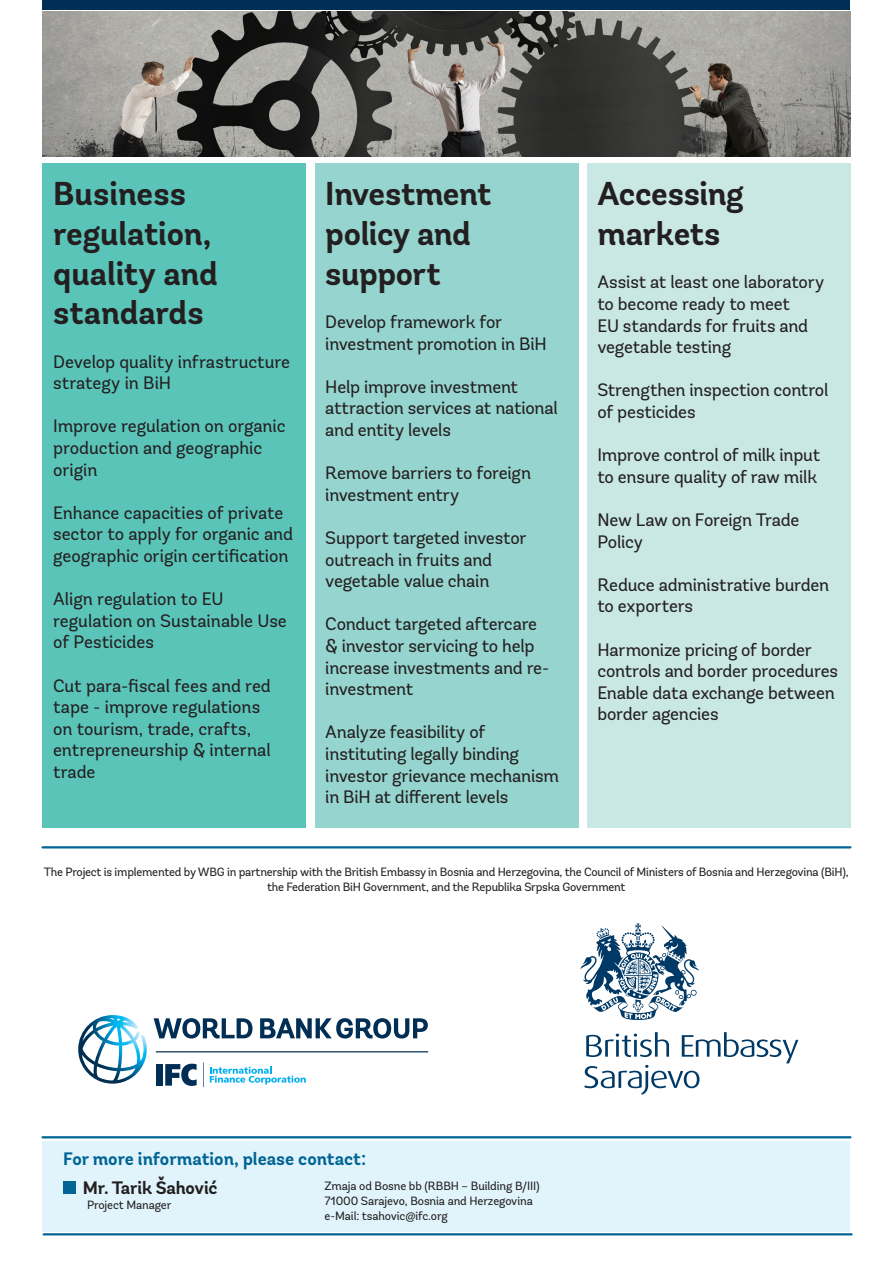
<style>
.page{position:relative;width:893px;height:1263px;background:#fff}
.page>*{position:absolute;margin:0;border:0;box-sizing:border-box;transform-origin:0 0}
.t1{font:700 33px/39.6px "Andes";letter-spacing:-.01em;color:#231f20}
.t2{font:18px/21.6px "Andes";letter-spacing:-.01em;color:#231f20}
.t3{font:700 18px "Andes";color:#006494}
.t4{font:700 18px "Andes";letter-spacing:-.01em;color:#231f20}
.t5{font:12px/15px "Andes";letter-spacing:-.02em;color:#231f20;text-align:center}
</style>
<div class="page">
<div style="left:43px;top:1141px;width:807px;height:90px;background:#e1f4fc"></div>
<hr style="left:43px;top:846px;width:807px;height:2px;background:#006494">
<hr style="left:43px;top:1136px;width:807px;height:2px;background:#006494">
<div style="left:63px;top:1181px;width:13px;height:13px;background:#006494"></div>
<svg style="left:78px;top:1015px;width:69px;height:69px"></svg>
<svg style="left:154px;top:1018px;width:274px;height:20px"></svg>
<hr style="left:156px;top:1051px;width:272px;height:1px;background:#002e54">
<div style="left:156px;top:1064px;width:7px;height:21px;background:#002e54"></div>
<svg style="left:165px;top:1064px;width:32px;height:22px"></svg>
<svg style="left:210px;top:1067px;width:96px;height:17px"></svg>
<svg style="left:203px;top:1062px;width:1px;height:25px"></svg>
<svg style="left:584px;top:1032px;width:214px;height:63px"></svg>
<svg style="left:580px;top:923px;width:119px;height:97px"></svg>
<hr style="left:44px;top:1233px;width:808px;height:2px;background:#006494">
<div style="left:43px;top:164px;width:263px;height:664px;background:#5bc4b9"></div>
<div style="left:315px;top:164px;width:263px;height:664px;background:#96d5cf"></div>
<div style="left:587px;top:164px;width:263px;height:664px;background:#c9e8e4"></div>
<img style="left:43px;top:12px;width:807px;height:144px">
<div style="left:43px;top:0;width:807px;height:10px;background:#002e54"></div>
<h1 class="t1" style="left:53px;top:175px;width:166px">Business regulation, quality and standards</h1>
<p class="t2" style="left:53px;top:351px;width:239px">Develop quality infrastructure strategy in BiH</p>
<p class="t2" style="left:53px;top:415px;width:234px">Improve regulation on organic production and geographic origin</p>
<p class="t2" style="left:53px;top:502px;width:241px">Enhance capacities of private sector to apply for organic and geographic origin certification</p>
<p class="t2" style="left:53px;top:588px;width:235px">Align regulation to EU regulation on Sustainable Use of Pesticides</p>
<p class="t2" style="left:53px;top:675px;width:219px">Cut para-fiscal fees and red tape - improve regulations on tourism, trade, crafts, entrepreneurship &amp; internal trade</p>
<h1 class="t1" style="left:325px;top:175px;width:168px">Investment policy and support</h1>
<p class="t2" style="left:325px;top:311px;width:223px">Develop framework for investment promotion in BiH</p>
<p class="t2" style="left:325px;top:376px;width:234px">Help improve investment attraction services at national and entity levels</p>
<p class="t2" style="left:325px;top:462px;width:207px">Remove barriers to foreign investment entry</p>
<p class="t2" style="left:325px;top:527px;width:203px">Support targeted investor outreach in fruits and vegetable value chain</p>
<p class="t2" style="left:325px;top:613px;width:226px">Conduct targeted aftercare &amp; investor servicing to help increase investments and re&shy;investment</p>
<p class="t2" style="left:325px;top:721px;width:235px">Analyze feasibility of instituting legally binding investor grievance mechanism in BiH at different levels</p>
<h1 class="t1" style="left:597px;top:175px;width:148px">Accessing markets</h1>
<p class="t2" style="left:597px;top:271px;width:228px">Assist at least one laboratory to become ready to meet<br>EU standards for fruits and vegetable testing</p>
<p class="t2" style="left:597px;top:379px;width:233px">Strengthen inspection control of pesticides</p>
<p class="t2" style="left:597px;top:444px;width:224px">Improve control of milk input to ensure quality of raw milk</p>
<p class="t2" style="left:597px;top:509px;width:203px">New Law on Foreign Trade<br>Policy</p>
<p class="t2" style="left:597px;top:574px;width:233px">Reduce administrative burden to exporters</p>
<p class="t2" style="left:597px;top:639px;width:242px">Harmonize pricing of border controls and border procedures<br>Enable data exchange between border agencies</p>
<p class="t5" style="left:44px;top:864px;width:806px">The Project is implemented by WBG in partnership with the British Embassy in Bosnia and Herzegovina, the Council of Ministers of Bosnia and Herzegovina (BiH), the Federation BiH Government, and the Republika Srpska Government</p>
<p class="t3" style="left:63px;top:1147px;width:304px">For more information, please contact:</p>
<p class="t4" style="left:83px;top:1177px;width:136px">Mr. Tarik Šahović</p>
<p class="t5" style="left:87px;top:1198px;width:86px">Project Manager</p>
<p class="t5" style="left:325px;top:1178px;width:217px;text-align:left">Zmaja od Bosne bb (RBBH – Building B/III)<br>71000 Sarajevo, Bosnia and Herzegovina e-Mail: tsahovic@ifc.org</p>
</div>
